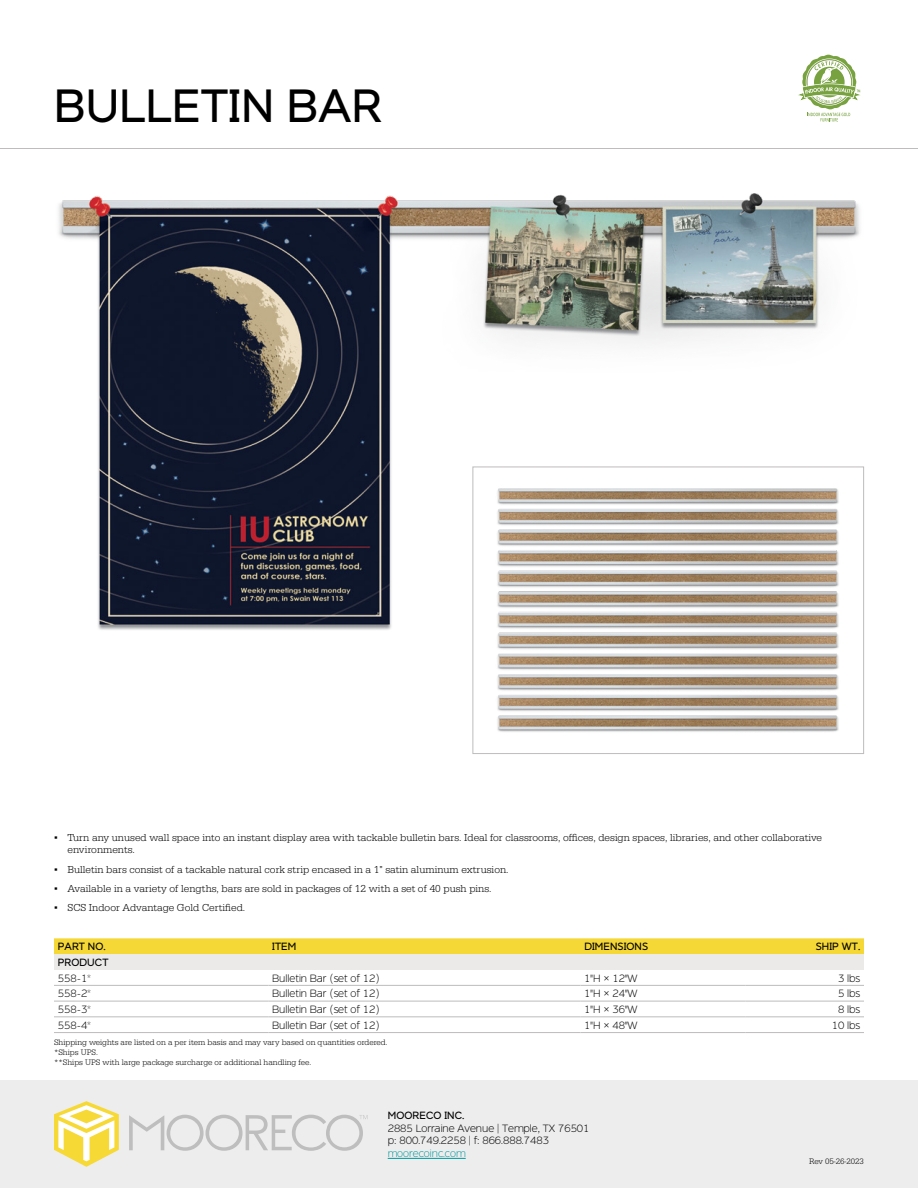
<style>
.page{position:relative;width:918px;height:1188px;background:#fff}
.page>*{position:absolute;margin:0;border:0;box-sizing:border-box;transform-origin:0 0}
.t1{font:46.5px "Dylan";letter-spacing:.01em;color:#000}
.t2{font:300 10.5px/12.6px "Serifa";color:#000}
.t3{font:100 10.5px/12.6px "Dylan";color:#000}
.t4{font:10.5px "Dylan";letter-spacing:.01em;color:#000}
.t5{font:100 10.5px "Dylan";color:#009a9f}
.t6{font:300 8.25px/9.9px "Serifa";color:#000}
.s1{font-family:"Verdana";font-weight:400}
</style>
<div class="page">
<hr style="left:0;top:148px;width:918px;height:1px;background:#bebcbd">
<div style="left:0;top:1080px;width:918px;height:108px;background:#eeeded"></div>
<svg style="left:54px;top:1101px;width:65px;height:66px"></svg>
<svg style="left:129px;top:1115px;width:238px;height:36px"></svg>
<hr style="left:388px;top:1158px;width:78px;height:1px;background:#009a9f">
<svg style="left:798px;top:54px;width:63px;height:67px"></svg>
<div style="left:54px;top:938px;width:810px;height:16px;background:#f5d735"></div>
<div style="left:54px;top:954px;width:810px;height:16px;background:#ebeae9"></div>
<hr style="left:54px;top:1032px;width:214px;height:1px;background:#bebcbd">
<hr style="left:268px;top:1032px;width:312px;height:1px;background:#bebcbd">
<hr style="left:580px;top:1032px;width:166px;height:1px;background:#bebcbd">
<hr style="left:746px;top:1032px;width:118px;height:1px;background:#bebcbd">
<hr style="left:54px;top:1017px;width:214px;height:1px;background:#bebcbd">
<hr style="left:268px;top:1017px;width:312px;height:1px;background:#bebcbd">
<hr style="left:580px;top:1017px;width:166px;height:1px;background:#bebcbd">
<hr style="left:746px;top:1017px;width:118px;height:1px;background:#bebcbd">
<hr style="left:54px;top:1001px;width:214px;height:1px;background:#bebcbd">
<hr style="left:268px;top:1001px;width:312px;height:1px;background:#bebcbd">
<hr style="left:580px;top:1001px;width:166px;height:1px;background:#bebcbd">
<hr style="left:746px;top:1001px;width:118px;height:1px;background:#bebcbd">
<hr style="left:54px;top:985px;width:214px;height:1px;background:#bebcbd">
<hr style="left:268px;top:985px;width:312px;height:1px;background:#bebcbd">
<hr style="left:580px;top:985px;width:166px;height:1px;background:#bebcbd">
<hr style="left:746px;top:985px;width:118px;height:1px;background:#bebcbd">
<img style="left:58px;top:194px;width:806px;height:436px">
<div style="left:473px;top:467px;width:391px;height:287px;background:#fff"></div>
<img style="left:497px;top:488px;width:342px;height:244px">
<div style="left:472px;top:467px;width:392px;height:287px;border:1px solid #bebcbd"></div>
<h1 class="t1" style="left:54px;top:74px;width:329px">BULLETIN BAR</h1>
<p class="t2" style="left:68px;top:831px;width:756px;text-indent:-14px"><span class="s1">▪</span> Turn any unused wall space into an instant display area with tackable bulletin bars. Ideal for classrooms, offices, design spaces, libraries, and other collaborative environments.</p>
<p class="t2" style="left:54px;top:863px;width:456px"><span class="s1">▪</span> Bulletin bars consist of a tackable natural cork strip encased in a 1" satin aluminum extrusion.</p>
<p class="t2" style="left:54px;top:882px;width:439px"><span class="s1">▪</span> Available in a variety of lengths, bars are sold in packages of 12 with a set of 40 push pins.</p>
<p class="t2" style="left:54px;top:902px;width:193px"><span class="s1">▪</span> SCS Indoor Advantage Gold Certified.</p>
<p class="t4" style="left:58px;top:940px;width:49px">PART NO.</p>
<p class="t4" style="left:272px;top:940px;width:26px">ITEM</p>
<p class="t4" style="left:584px;top:940px;width:65px">DIMENSIONS</p>
<p class="t4" style="left:816px;top:940px;width:46px">SHIP WT.</p>
<p class="t4" style="left:58px;top:955px;width:52px">PRODUCT</p>
<p class="t3" style="left:58px;top:971px;width:35px">558-1*</p>
<p class="t3" style="left:272px;top:971px;width:109px">Bulletin Bar (set of 12)</p>
<p class="t3" style="left:584px;top:971px;width:55px">1"H × 12"W</p>
<p class="t3" style="left:838px;top:971px;width:24px">3 lbs</p>
<p class="t3" style="left:58px;top:987px;width:35px">558-2*</p>
<p class="t3" style="left:272px;top:987px;width:109px">Bulletin Bar (set of 12)</p>
<p class="t3" style="left:584px;top:987px;width:55px">1"H × 24"W</p>
<p class="t3" style="left:838px;top:987px;width:24px">5 lbs</p>
<p class="t3" style="left:58px;top:1003px;width:35px">558-3*</p>
<p class="t3" style="left:272px;top:1003px;width:109px">Bulletin Bar (set of 12)</p>
<p class="t3" style="left:584px;top:1003px;width:55px">1"H × 36"W</p>
<p class="t3" style="left:838px;top:1003px;width:24px">8 lbs</p>
<p class="t3" style="left:58px;top:1019px;width:35px">558-4*</p>
<p class="t3" style="left:272px;top:1019px;width:109px">Bulletin Bar (set of 12)</p>
<p class="t3" style="left:584px;top:1019px;width:55px">1"H × 48"W</p>
<p class="t3" style="left:832px;top:1019px;width:30px">10 lbs</p>
<p class="t6" style="left:54px;top:1037px;width:335px">Shipping weights are listed on a per item basis and may vary based on quantities ordered. *Ships UPS.<br>**Ships UPS with large package surcharge or additional handling fee.</p>
<p class="t4" style="left:388px;top:1108px;width:78px">MOORECO INC.</p>
<p class="t3" style="left:388px;top:1122px;width:203px">2885 Lorraine Avenue | Temple, TX 76501 p: 800.749.2258 | f: 866.888.7483</p>
<p class="t5" style="left:388px;top:1147px;width:80px">moorecoinc.com</p>
<p class="t6" style="left:809px;top:1156px;width:56px">Rev 05-26-2023</p>
</div>
